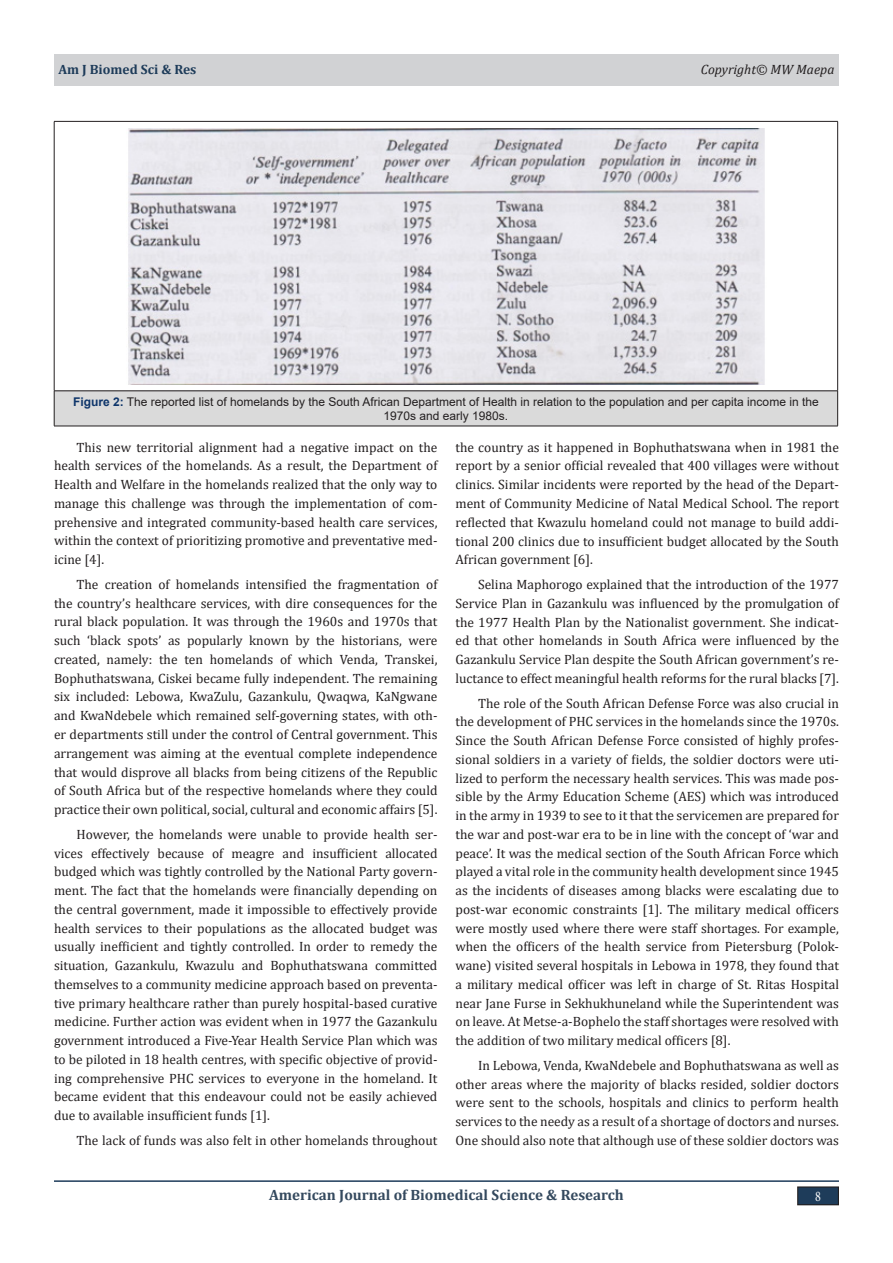
<style>
.page{position:relative;width:893px;height:1263px;background:#fff}
.page>*{position:absolute;margin:0;border:0;box-sizing:border-box;transform-origin:0 0}
.t1{font:700 15px "Cambria";color:#34495e}
.t2{font:14.7px "Minion Pro";color:#fff;scale:.83 1}
.t3{font:13.5px/18.8px "Cambria";color:#231f20;text-align:justify}
.t4{font:italic 13.5px "Cambria";color:#231f20}
.t5{font:700 13.5px "Cambria";color:#1e3c5a}
.t6{font:12px/14.4px "Arial";color:#231f20;text-align:center}
.s1{font-weight:700;color:#0e356a}
</style>
<div class="page">
<hr style="left:54px;top:1180px;width:785px;height:2px;background:#1e3c5a">
<div style="left:54px;top:54px;width:785px;height:31px;background:#d1d2d4"></div>
<div style="left:798px;top:1187px;width:40px;height:18px;background:#1e3c5a"></div>
<div style="left:797px;top:1186px;width:42px;height:19px;border:1px solid #231f20"></div>
<div style="left:54px;top:391px;width:784px;height:35px;background:#dadada"></div>
<hr style="left:54px;top:121px;width:784px;height:1px;background:#231f20">
<hr style="left:54px;top:122px;width:1px;height:269px;background:#231f20">
<hr style="left:837px;top:122px;width:1px;height:269px;background:#231f20">
<hr style="left:54px;top:391px;width:784px;height:1px;background:#231f20">
<hr style="left:54px;top:391px;width:1px;height:35px;background:#231f20">
<hr style="left:837px;top:391px;width:1px;height:35px;background:#231f20">
<hr style="left:54px;top:426px;width:784px;height:1px;background:#231f20">
<img style="left:128px;top:128px;width:637px;height:257px">
<p class="t5" style="left:58px;top:59px;width:139px">Am J Biomed Sci &amp; Res</p>
<p class="t4" style="left:701px;top:59px;width:135px">Copyright© MW Maepa</p>
<p class="t6" style="left:73px;top:394px;width:747px"><span class="s1">Figure 2:</span> The reported list of homelands by the South African Department of Health in relation to the population and per capita income in the<br>1970s and early 1980s.</p>
<p class="t3" style="left:54px;top:438px;width:385px;text-indent:23px">This new territorial alignment had a negative impact on the health services of the homelands. As a result, the Department of Health and Welfare in the homelands realized that the only way to manage this challenge was through the implementation of com&shy;prehensive and integrated community-based health care services, within the context of prioritizing promotive and preventative med&shy;icine [4].</p>
<p class="t3" style="left:54px;top:575px;width:385px;text-indent:23px">The creation of homelands intensified the fragmentation of the country’s healthcare services, with dire consequences for the rural black population. It was through the 1960s and 1970s that such ‘black spots’ as popularly known by the historians, were created, namely: the ten homelands of which Venda, Transkei, Bophuthatswana, Ciskei became fully independent. The remaining six included: Lebowa, KwaZulu, Gazankulu, Qwaqwa, KaNgwane and KwaNdebele which remained self-governing states, with oth&shy;er departments still under the control of Central government. This arrangement was aiming at the eventual complete independence that would disprove all blacks from being citizens of the Republic of South Africa but of the respective homelands where they could practice their own political, social, cultural and economic affairs [5].</p>
<p class="t3" style="left:54px;top:825px;width:385px;text-indent:23px">However, the homelands were unable to provide health ser&shy;vices effectively because of meagre and insufficient allocated budged which was tightly controlled by the National Party govern&shy;ment. The fact that the homelands were financially depending on the central government, made it impossible to effectively provide health services to their populations as the allocated budget was usually inefficient and tightly controlled. In order to remedy the situation, Gazankulu, Kwazulu and Bophuthatswana committed themselves to a community medicine approach based on preventa&shy;tive primary healthcare rather than purely hospital-based curative medicine. Further action was evident when in 1977 the Gazankulu government introduced a Five-Year Health Service Plan which was to be piloted in 18 health centres, with specific objective of provid&shy;ing comprehensive PHC services to everyone in the homeland. It became evident that this endeavour could not be easily achieved due to available insufficient funds [1].</p>
<p class="t3" style="left:77px;top:1131px;width:362px">The lack of funds was also felt in other homelands throughout</p>
<p class="t3" style="left:455px;top:438px;width:385px">the country as it happened in Bophuthatswana when in 1981 the report by a senior official revealed that 400 villages were without clinics. Similar incidents were reported by the head of the Depart&shy;ment of Community Medicine of Natal Medical School. The report reflected that Kwazulu homeland could not manage to build addi&shy;tional 200 clinics due to insufficient budget allocated by the South African government [6].</p>
<p class="t3" style="left:455px;top:575px;width:385px;text-indent:23px">Selina Maphorogo explained that the introduction of the 1977<br>Service Plan in Gazankulu was influenced by the promulgation of the 1977 Health Plan by the Nationalist government. She indicat&shy;ed that other homelands in South Africa were influenced by the Gazankulu Service Plan despite the South African government’s re&shy;luctance to effect meaningful health reforms for the rural blacks [7].</p>
<p class="t3" style="left:455px;top:693px;width:385px;text-indent:23px">The role of the South African Defense Force was also crucial in the development of PHC services in the homelands since the 1970s.<br>Since the South African Defense Force consisted of highly profes&shy;sional soldiers in a variety of fields, the soldier doctors were uti&shy;lized to perform the necessary health services. This was made pos&shy;sible by the Army Education Scheme (AES) which was introduced in the army in 1939 to see to it that the servicemen are prepared for the war and post-war era to be in line with the concept of ‘war and peace’. It was the medical section of the South African Force which played a vital role in the community health development since 1945 as the incidents of diseases among blacks were escalating due to post-war economic constraints [1]. The military medical officers were mostly used where there were staff shortages. For example, when the officers of the health service from Pietersburg (Polok&shy;wane) visited several hospitals in Lebowa in 1978, they found that a military medical officer was left in charge of St. Ritas Hospital near Jane Furse in Sekhukhuneland while the Superintendent was on leave. At Metse-a-Bophelo the staff shortages were resolved with the addition of two military medical officers [8].</p>
<p class="t3" style="left:455px;top:1056px;width:385px;text-indent:23px">In Lebowa, Venda, KwaNdebele and Bophuthatswana as well as other areas where the majority of blacks resided, soldier doctors were sent to the schools, hospitals and clinics to perform health services to the needy as a result of a shortage of doctors and nurses.<br>One should also note that although use of these soldier doctors was</p>
<p class="t1" style="left:269px;top:1184px;width:356px">American Journal of Biomedical Science &amp; Research</p>
<p class="t2" style="left:815px;top:1187px;width:9px">8</p>
</div>
